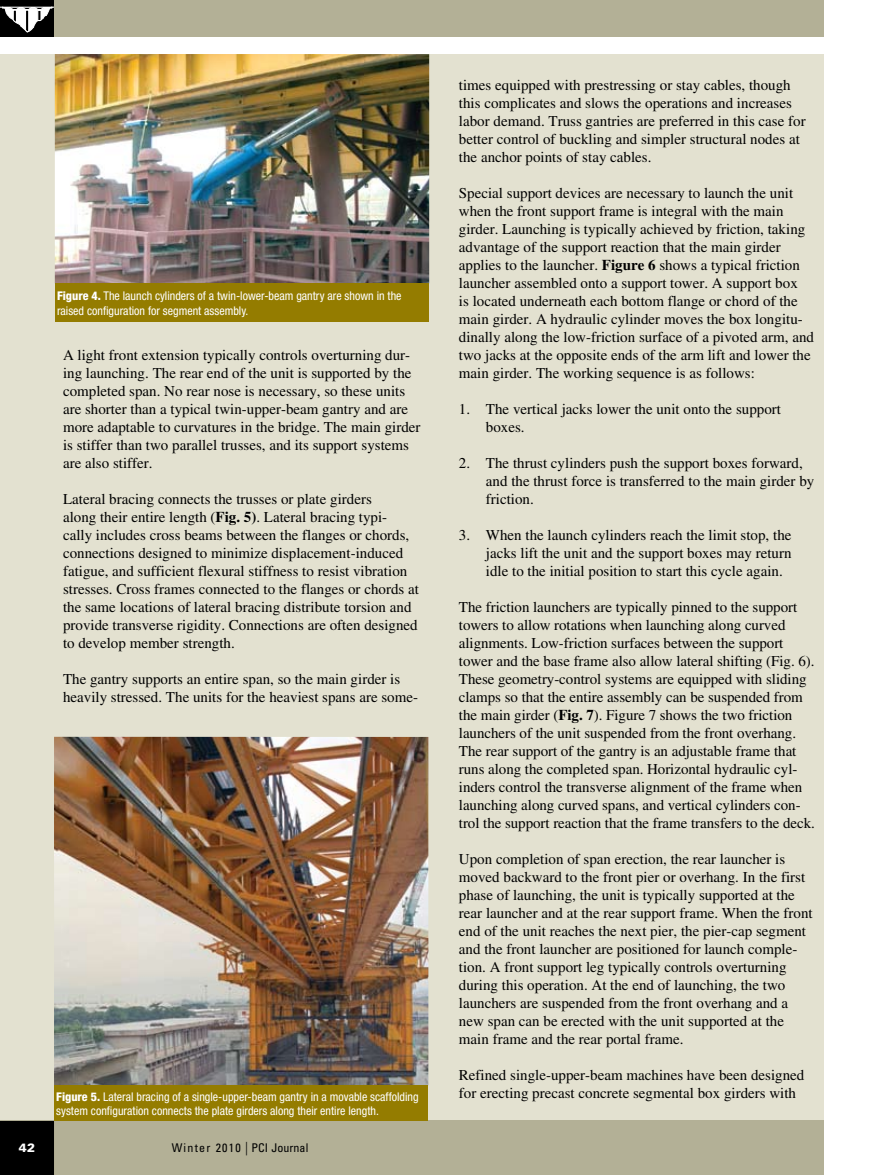
<style>
.page{position:relative;width:878px;height:1175px;background:#fff}
.page>*{position:absolute;margin:0;border:0;box-sizing:border-box;transform-origin:0 0}
.t1{font:15px/18px "Times";color:#000}
.t2{font:condensed 12px/14.4px "Helvetica Neue";color:#fff}
.t3{font:condensed 12px "Univers";letter-spacing:.05em;color:#000}
.t4{font:900 12px "Univers";color:#fff}
.s1{font-weight:800}
.s2{font-weight:700}
.s3{font-weight:300;font-size:13.5px}
</style>
<div class="page">
<div style="left:0;top:54px;width:824px;height:1066px;background:#e3e1d0"></div>
<div style="left:52px;top:0;width:772px;height:36px;background:#b3b096"></div>
<div style="left:0;top:1120px;width:824px;height:54px;background:#b3b096"></div>
<div style="left:0;top:1121px;width:54px;height:53px;background:#000"></div>
<div style="left:0;top:0;width:53px;height:36px;background:#000"></div>
<svg style="left:0;top:6px;width:53px;height:27px"></svg>
<img style="left:55px;top:54px;width:374px;height:229px">
<div style="left:55px;top:283px;width:373px;height:39px;background:#947c00"></div>
<img style="left:54px;top:736px;width:374px;height:349px">
<div style="left:54px;top:1085px;width:374px;height:36px;background:#947c00"></div>
<p class="t2" style="left:57px;top:289px;width:346px"><span class="s1">Figure 4.</span> The launch cylinders of a twin-lower-beam gantry are shown in the raised configuration for segment assembly.</p>
<p class="t1" style="left:63px;top:346px;width:359px">A light front extension typically controls overturning dur&shy;ing launching. The rear end of the unit is supported by the completed span. No rear nose is necessary, so these units are shorter than a typical twin-upper-beam gantry and are more adaptable to curvatures in the bridge. The main girder is stiffer than two parallel trusses, and its support systems are also stiffer.</p>
<p class="t1" style="left:63px;top:490px;width:357px">Lateral bracing connects the trusses or plate girders<br>along their entire length (<span class="s2">Fig. 5)</span>. Lateral bracing typi&shy;cally includes cross beams between the flanges or chords, connections designed to minimize displacement-induced fatigue, and sufficient flexural stiffness to resist vibration stresses. Cross frames connected to the flanges or chords at the same locations of lateral bracing distribute torsion and provide transverse rigidity. Connections are often designed to develop member strength.</p>
<p class="t1" style="left:63px;top:670px;width:356px">The gantry supports an entire span, so the main girder is heavily stressed. The units for the heaviest spans are some-</p>
<p class="t2" style="left:56px;top:1089px;width:364px"><span class="s1">Figure 5.</span> Lateral bracing of a single-upper-beam gantry in a movable scaffolding system configuration connects the plate girders along their entire length.</p>
<p class="t4" style="left:19px;top:1140px;width:18px">42</p>
<p class="t3" style="left:172px;top:1140px;width:138px">Winter 2010 <span class="s3">|</span> PCI Journal</p>
<p class="t1" style="left:459px;top:76px;width:348px">times equipped with prestressing or stay cables, though this complicates and slows the operations and increases labor demand. Truss gantries are preferred in this case for better control of buckling and simpler structural nodes at the anchor points of stay cables.</p>
<p class="t1" style="left:459px;top:184px;width:356px">Special support devices are necessary to launch the unit when the front support frame is integral with the main girder. Launching is typically achieved by friction, taking advantage of the support reaction that the main girder applies to the launcher. <span class="s2">Figure 6</span> shows a typical friction launcher assembled onto a support tower. A support box<br>is located underneath each bottom flange or chord of the main girder. A hydraulic cylinder moves the box longitu&shy;dinally along the low-friction surface of a pivoted arm, and two jacks at the opposite ends of the arm lift and lower the main girder. The working sequence is as follows:</p>
<p class="t1" style="left:486px;top:400px;width:296px;text-indent:-27px">1. The vertical jacks lower the unit onto the support boxes.</p>
<p class="t1" style="left:486px;top:454px;width:330px;text-indent:-27px">2. The thrust cylinders push the support boxes forward, and the thrust force is transferred to the main girder by friction.</p>
<p class="t1" style="left:486px;top:526px;width:307px;text-align:justify;text-indent:-27px">3. When the launch cylinders reach the limit stop, the jacks lift the unit and the support boxes may return idle to the initial position to start this cycle again.</p>
<p class="t1" style="left:459px;top:598px;width:357px">The friction launchers are typically pinned to the support towers to allow rotations when launching along curved alignments. Low-friction surfaces between the support tower and the base frame also allow lateral shifting (Fig. 6).<br>These geometry-control systems are equipped with sliding clamps so that the entire assembly can be suspended from the main girder (<span class="s2">Fig. 7</span>). Figure 7 shows the two friction launchers of the unit suspended from the front overhang.<br>The rear support of the gantry is an adjustable frame that runs along the completed span. Horizontal hydraulic cyl&shy;inders control the transverse alignment of the frame when launching along curved spans, and vertical cylinders con&shy;trol the support reaction that the frame transfers to the deck.</p>
<p class="t1" style="left:459px;top:850px;width:355px">Upon completion of span erection, the rear launcher is moved backward to the front pier or overhang. In the first phase of launching, the unit is typically supported at the rear launcher and at the rear support frame. When the front end of the unit reaches the next pier, the pier-cap segment and the front launcher are positioned for launch comple&shy;tion. A front support leg typically controls overturning during this operation. At the end of launching, the two launchers are suspended from the front overhang and a new span can be erected with the unit supported at the main frame and the rear portal frame.</p>
<p class="t1" style="left:459px;top:1066px;width:347px">Refined single-upper-beam machines have been designed for erecting precast concrete segmental box girders with</p>
</div>
